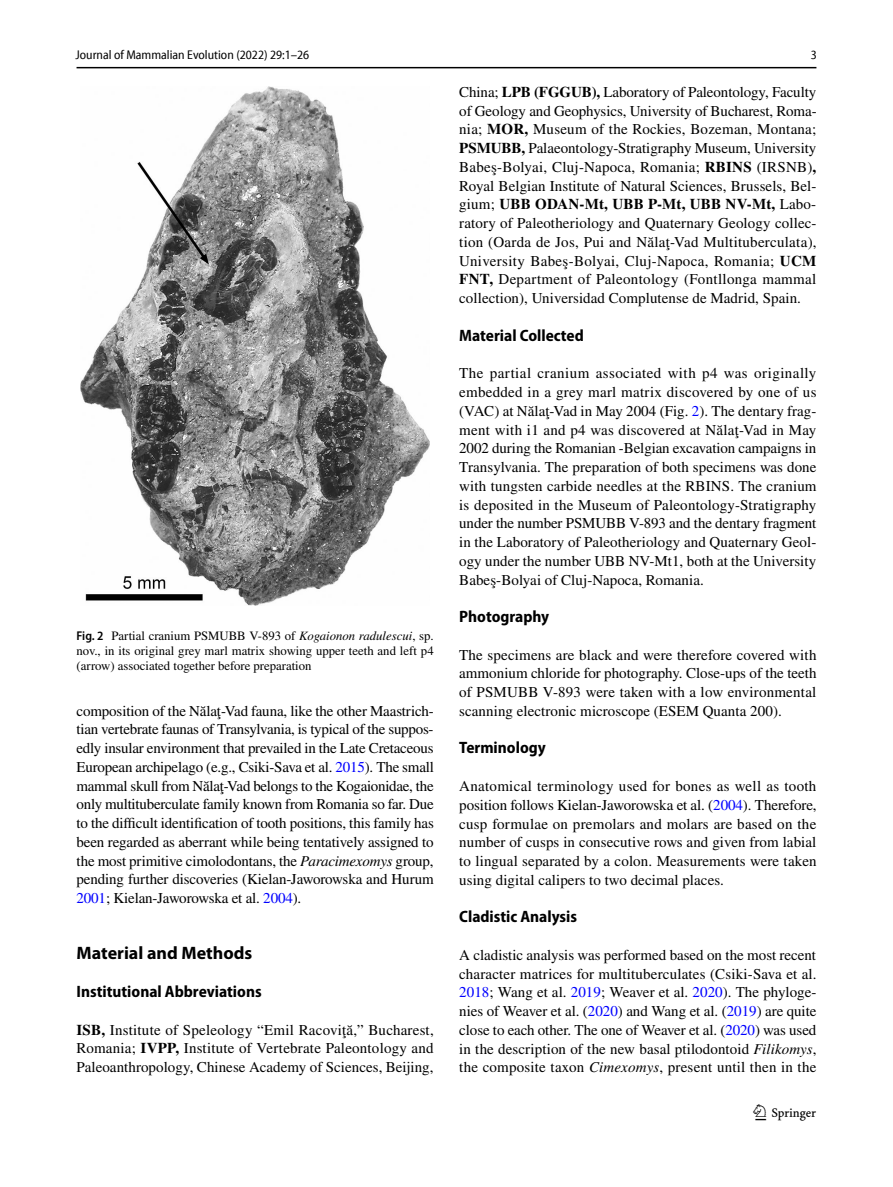
<style>
.page{position:relative;width:893px;height:1187px;background:#fff}
.page>*{position:absolute;margin:0;border:0;box-sizing:border-box;transform-origin:0 0}
.t1{font:22.5px "Springnew Regular 3";color:#000}
.t2{font:700 18px "Myriad Pro";color:#000}
.t3{font:700 semi-condensed 16.5px "Myriad Pro";color:#000}
.t4{font:15px/18.8px "STIX";letter-spacing:.005em;color:#000;text-align:justify}
.t5{font:12.75px/15px "STIX";color:#000;text-align:justify}
.t6{font:semi-condensed 12.75px "Myriad Pro Unic";color:#000}
.s1{font-family:"Myriad Pro";font-weight:600;font-stretch:semi-condensed}
.s2{font-style:italic}
.s3{color:#00f}
.s4{font-weight:700}
</style>
<div class="page">
<hr style="left:77px;top:67px;width:739px;height:1px;background:#000">
<img style="left:81px;top:87px;width:349px;height:518px">
<p class="t6" style="left:76px;top:50px;width:235px">Journal of Mammalian Evolution (2022) 29:1–26</p>
<p class="t6" style="left:811px;top:50px;width:8px">3</p>
<p class="t5" style="left:77px;top:629px;width:359px"><span class="s1">Fig. 2</span> Partial cranium PSMUBB V-893 of <span class="s2">Kogaionon radulescui</span>, sp. nov., in its original grey marl matrix showing upper teeth and left p4 (arrow) associated together before preparation</p>
<p class="t4" style="left:77px;top:702px;width:359px">composition of the Nălaţ-Vad fauna, like the other Maastrich&shy;tian vertebrate faunas of Transylvania, is typical of the suppos&shy;edly insular environment that prevailed in the Late Cretaceous European archipelago (e.g., Csiki-Sava et al. <span class="s3">2015</span>). The small mammal skull from Nălaţ-Vad belongs to the Kogaionidae, the only multituberculate family known from Romania so far. Due to the difficult identification of tooth positions, this family has been regarded as aberrant while being tentatively assigned to the most primitive cimolodontans, the <span class="s2">Paracimexomys</span> group, pending further discoveries (Kielan-Jaworowska and Hurum <span class="s3">2001</span>; Kielan-Jaworowska et al. <span class="s3">2004</span>).</p>
<p class="t2" style="left:77px;top:941px;width:177px">Material and Methods</p>
<p class="t3" style="left:77px;top:982px;width:187px">Institutional Abbreviations</p>
<p class="t4" style="left:77px;top:1021px;width:359px"><span class="s4">ISB,</span> Institute of Speleology “Emil Racoviţă,” Bucharest, Romania; <span class="s4">IVPP,</span> Institute of Vertebrate Paleontology and Paleoanthropology, Chinese Academy of Sciences, Beijing,</p>
<p class="t4" style="left:459px;top:83px;width:359px">China; <span class="s4">LPB (FGGUB),</span> Laboratory of Paleontology, Faculty of Geology and Geophysics, University of Bucharest, Roma&shy;nia; <span class="s4">MOR,</span> Museum of the Rockies, Bozeman, Montana; <span class="s4">PSMUBB,</span> Palaeontology-Stratigraphy Museum, University Babeş-Bolyai, Cluj-Napoca, Romania; <span class="s4">RBINS</span> (IRSNB)<span class="s4">, </span>Royal Belgian Institute of Natural Sciences, Brussels, Bel&shy;gium; <span class="s4">UBB ODAN-Mt, UBB P-Mt, UBB NV-Mt,</span> Labo&shy;ratory of Paleotheriology and Quaternary Geology collec&shy;tion (Oarda de Jos, Pui and Nălaţ-Vad Multituberculata), University Babeş-Bolyai, Cluj-Napoca, Romania; <span class="s4">UCM FNT,</span> Department of Paleontology (Fontllonga mammal collection), Universidad Complutense de Madrid, Spain.</p>
<p class="t3" style="left:459px;top:326px;width:126px">Material Collected</p>
<p class="t4" style="left:459px;top:365px;width:359px">The partial cranium associated with p4 was originally embedded in a grey marl matrix discovered by one of us (VAC) at Nălaţ-Vad in May 2004 (Fig. <span class="s3">2</span>). The dentary frag&shy;ment with i1 and p4 was discovered at Nălaţ-Vad in May 2002 during the Romanian -Belgian excavation campaigns in Transylvania. The preparation of both specimens was done with tungsten carbide needles at the RBINS. The cranium is deposited in the Museum of Paleontology-Stratigraphy under the number PSMUBB V-893 and the dentary fragment in the Laboratory of Paleotheriology and Quaternary Geol&shy;ogy under the number UBB NV-Mt1, both at the University Babeş-Bolyai of Cluj-Napoca, Romania.</p>
<p class="t3" style="left:459px;top:607px;width:91px">Photography</p>
<p class="t4" style="left:459px;top:646px;width:359px">The specimens are black and were therefore covered with ammonium chloride for photography. Close-ups of the teeth of PSMUBB V-893 were taken with a low environmental scanning electronic microscope (ESEM Quanta 200).</p>
<p class="t3" style="left:459px;top:738px;width:88px">Terminology</p>
<p class="t4" style="left:459px;top:777px;width:359px">Anatomical terminology used for bones as well as tooth position follows Kielan-Jaworowska et al. (<span class="s3">2004</span>). Therefore, cusp formulae on premolars and molars are based on the number of cusps in consecutive rows and given from labial to lingual separated by a colon. Measurements were taken using digital calipers to two decimal places.</p>
<p class="t3" style="left:459px;top:907px;width:119px">Cladistic Analysis</p>
<p class="t4" style="left:459px;top:946px;width:359px">A cladistic analysis was performed based on the most recent character matrices for multituberculates (Csiki-Sava et al.<br><span class="s3">2018</span>; Wang et al. <span class="s3">2019</span>; Weaver et al. <span class="s3">2020</span>). The phyloge&shy;nies of Weaver et al. (<span class="s3">2020</span>) and Wang et al. (<span class="s3">2019</span>) are quite close to each other. The one of Weaver et al. (<span class="s3">2020</span>) was used in the description of the new basal ptilodontoid <span class="s2">Filikomys</span>, the composite taxon <span class="s2">Cimexomys</span>, present until then in the</p>
<h1 class="t1" style="left:755px;top:1104px;width:62px">1 3</h1>
</div>
